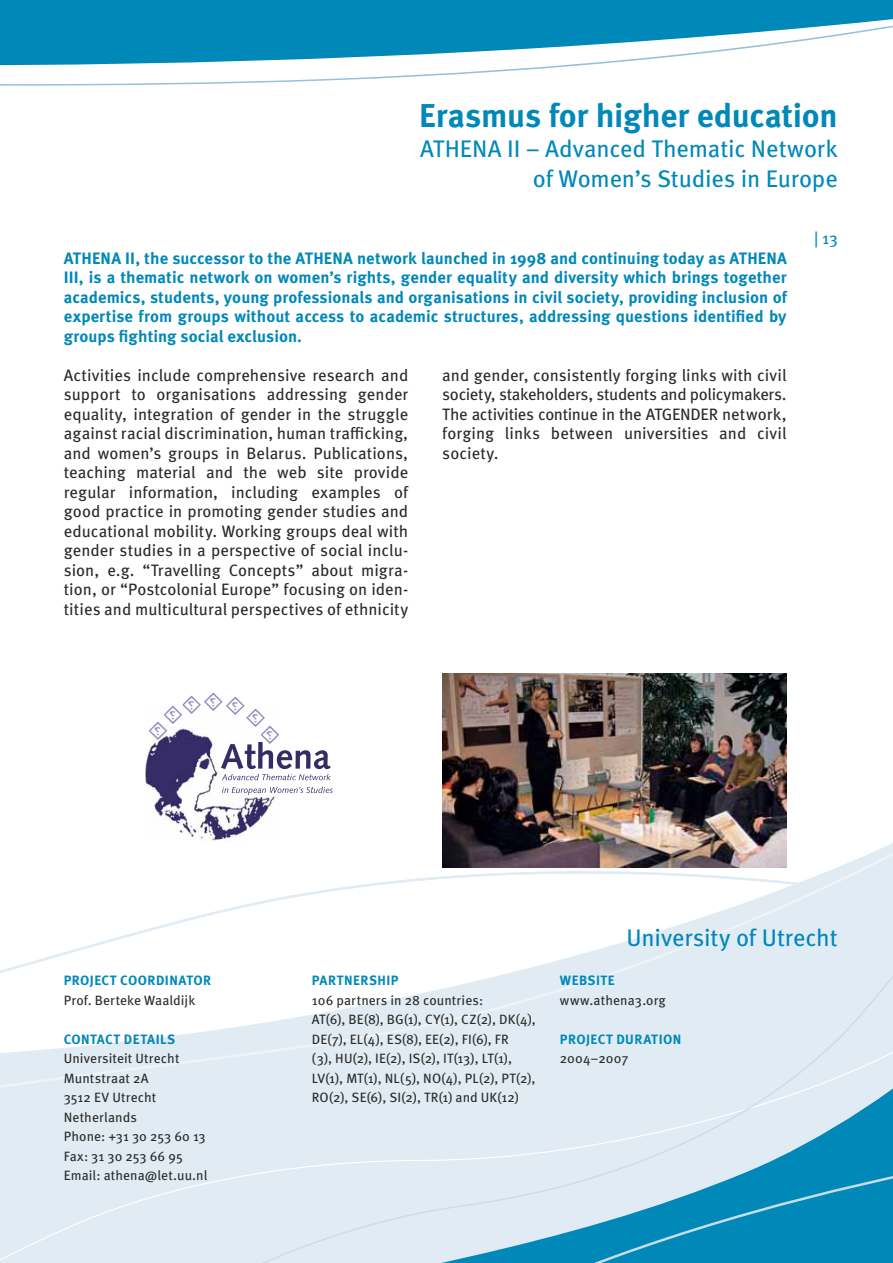
<style>
.page{position:relative;width:893px;height:1263px;background:#fff}
.page>*{position:absolute;margin:0;border:0;box-sizing:border-box;transform-origin:0 0}
.t1{font:700 33px "Meta Pro";letter-spacing:-.01em;color:#0088b9}
.t2{font:24px/30px "Meta Pro";letter-spacing:-.005em;color:#0088b9;text-align:right}
.t3{font:16.5px/19.5px "Meta Pro";letter-spacing:.005em;color:#292b2a;text-align:justify}
.t4{font:700 16.5px/19.5px "Meta Pro";color:#0088b9;text-align:justify}
.t5{font:16.5px "Meta Pro";color:#0088b9}
.t6{font:13.5px/19.5px "Meta Pro";letter-spacing:.01em;color:#292b2a}
.t7{font:700 13.5px "Meta Pro";letter-spacing:.035em;color:#0088b9}
</style>
<div class="page">
<svg style="left:0;top:780px;width:893px;height:483px;fill:#e1ebf3"></svg>
<svg style="left:162px;top:1088px;width:731px;height:175px;background:#abd3e5"></svg>
<svg style="left:0;top:0;width:893px;height:82px;fill:#0088b9"></svg>
<svg style="left:0;top:846px;width:893px;height:242px"></svg>
<img style="left:442px;top:673px;width:345px;height:194px">
<img style="left:145px;top:750px;width:135px;height:91px">
<svg style="left:222px;top:786px;width:111px;height:9px"></svg>
<svg style="left:149px;top:728px;width:182px;height:52px"></svg>
<h1 class="t1" style="left:419px;top:104px;width:420px">Erasmus for higher education</h1>
<h2 class="t2" style="left:420px;top:137px;width:419px">ATHENA II – Advanced Thematic Network of Women’s Studies in Europe</h2>
<p class="t4" style="left:64px;top:250px;width:725px">ATHENA II, the successor to the ATHENA network launched in 1998 and continuing today as ATHENA III, is a thematic network on women’s rights, gender equality and diversity which brings together academics, students, young professionals and organisations in civil society, providing inclusion of expertise from groups without access to academic structures, addressing questions identified by groups fighting social exclusion.</p>
<p class="t3" style="left:64px;top:367px;width:346px">Activities include comprehensive research and support to organisations addressing gender equality, integration of gender in the struggle against racial discrimination, human trafficking, and women’s groups in Belarus. Publications, teaching material and the web site provide regular information, including examples of good practice in promoting gender studies and educational mobility. Working groups deal with gender studies in a perspective of social inclu&shy;sion, e.g. “Travelling Concepts” about migra&shy;tion, or “Postcolonial Europe” focusing on iden&shy;tities and multicultural perspectives of ethnicity</p>
<p class="t3" style="left:442px;top:367px;width:346px">and gender, consistently forging links with civil society, stakeholders, students and policymakers.<br>The activities continue in the ATGENDER network, forging links between universities and civil society.</p>
<p class="t5" style="left:814px;top:232px;width:25px">| 13</p>
<p class="t7" style="left:64px;top:976px;width:149px">PROJECT COORDINATOR</p>
<p class="t6" style="left:64px;top:992px;width:133px">Prof. Berteke Waaldijk</p>
<p class="t7" style="left:64px;top:1034px;width:113px">CONTACT DETAILS</p>
<p class="t6" style="left:64px;top:1050px;width:145px">Universiteit Utrecht<br>Muntstraat 2A<br>3512 EV Utrecht<br>Netherlands<br>Phone: +31 30 253 60 13<br>Fax: 31 30 253 66 95<br>Email: athena@let.uu.nl</p>
<p class="t7" style="left:312px;top:976px;width:88px">PARTNERSHIP</p>
<p class="t6" style="left:312px;top:992px;width:226px">106 partners in 28 countries:<br>AT(6), BE(8), BG(1), CY(1), CZ(2), DK(4), DE(7), EL(4), ES(8), EE(2), FI(6), FR<br>(3), HU(2), IE(2), IS(2), IT(13), LT(1), LV(1), MT(1), NL(5), NO(4), PL(2), PT(2), RO(2), SE(6), SI(2), TR(1) and UK(12)</p>
<h2 class="t2" style="left:627px;top:926px;width:213px">University of Utrecht</h2>
<p class="t7" style="left:560px;top:976px;width:56px">WEBSITE</p>
<p class="t6" style="left:560px;top:992px;width:107px">www.athena3.org</p>
<p class="t7" style="left:560px;top:1034px;width:123px">PROJECT DURATION</p>
<p class="t6" style="left:560px;top:1050px;width:70px">2004–2007</p>
</div>
